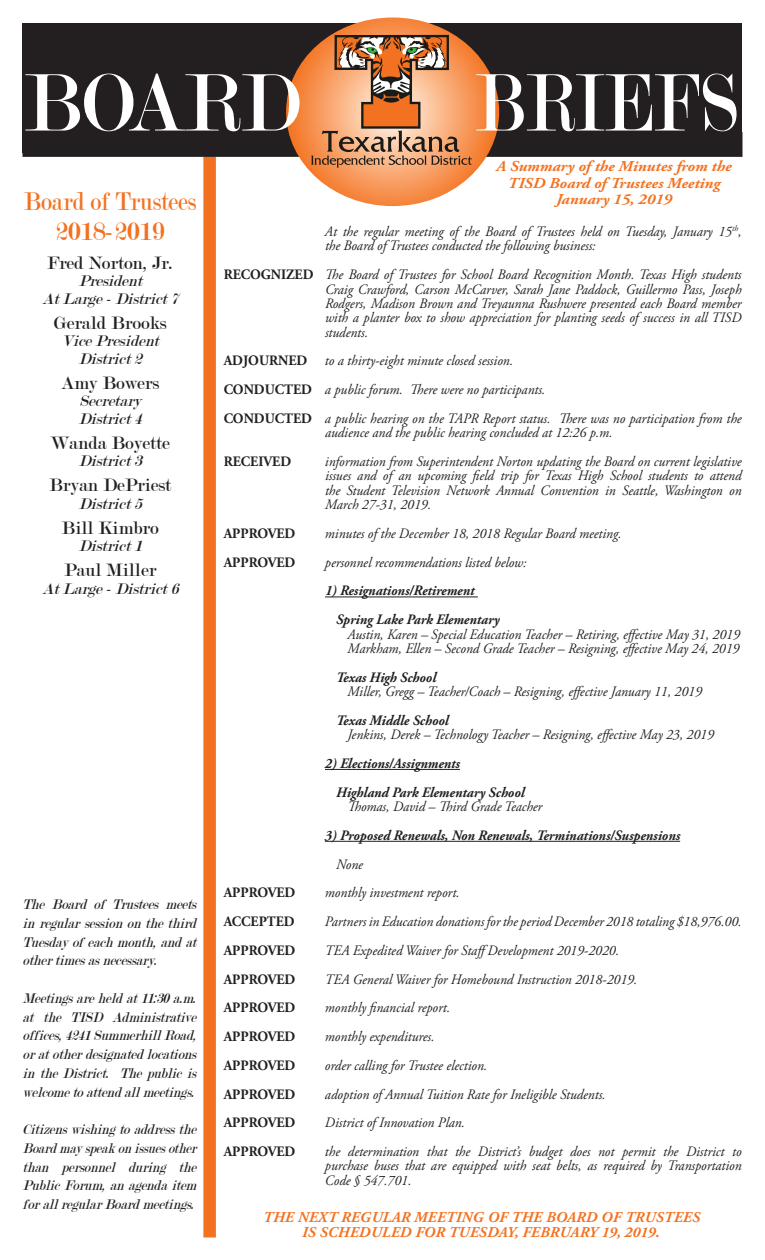
<style>
.page{position:relative;width:765px;height:1260px;background:#fff}
.page>*{position:absolute;margin:0;border:0;box-sizing:border-box;transform-origin:0 0}
.t1{font:87.25px "Modern";color:#fff;scale:.82 1}
.t2{font:87.25px "Modern";color:#fff;scale:.94 1}
.t3{font:27.5px "Modern";color:#f37221;scale:.88 1}
.t4{font:27.5px "Modern";color:#f37221}
.t5{font:19.25px "Modern";color:#231f20}
.t6{font:italic 16.5px "Modern";color:#231f20}
.t7{font:italic 700 15.12px/16.2px "Adobe Garamond Pro";color:#f37221;text-align:center;scale:1.07 1}
.t8{font:italic 15px/18.8px "Modern";color:#231f20;text-align:justify;scale:.92 1}
.t9{font:italic 700 15px/15px "Adobe Garamond Pro";letter-spacing:.015em;color:#f37221;text-align:center}
.t10{font:italic 14.38px/14.4px "Adobe Garamond Pro";color:#231f20;text-align:justify;scale:.95 1}
.t11{font:italic 700 14.38px "Adobe Garamond Pro";color:#231f20;scale:.95 1}
.t12{font:700 14.38px "Adobe Garamond Pro";color:#231f20;scale:.95 1}
.s1{font-weight:700;font-style:normal}
</style>
<div class="page">
<div style="left:22px;top:23px;width:720px;height:129px;background:#231f20"></div>
<div style="left:203px;top:156px;width:13px;height:1082px;background:#f37221"></div>
<div style="left:22px;top:132px;width:720px;height:25px;background:#231f20"></div>
<svg style="left:286px;top:18px;width:213px;height:188px"></svg>
<svg style="left:311px;top:34px;width:161px;height:134px;background:#cc8c60"></svg>
<hr style="left:325px;top:597px;width:153px;height:1px;background:#231f20">
<hr style="left:325px;top:769px;width:135px;height:1px;background:#231f20">
<hr style="left:325px;top:841px;width:355px;height:1px;background:#231f20">
<p class="t2" style="left:24px;top:59px;width:295px">BOARD</p>
<p class="t1" style="left:475px;top:59px;width:324px">BRIEFS</p>
<p class="t7" style="left:496px;top:159px;width:221px">A Summary of the Minutes from the<br>TISD Board of Trustees Meeting</p>
<p class="t7" style="left:556px;top:191px;width:110px">January 15, 2019</p>
<p class="t10" style="left:325px;top:225px;width:440px">At the regular meeting of the Board of Trustees held on Tuesday, January 15<sup>th</sup>, the Board of Trustees conducted the following business:</p>
<p class="t10" style="left:325px;top:268px;width:440px;text-indent:-101px"><span class="s1">RECOGNIZED</span> The Board of Trustees for School Board Recognition Month. Texas High students Craig Crawford, Carson McCarver, Sarah Jane Paddock, Guillermo Pass, Joseph Rodgers, Madison Brown and Treyaunna Rushwere presented each Board member with a planter box to show appreciation for planting seeds of success in all TISD students.</p>
<p class="t10" style="left:224px;top:354px;width:306px"><span class="s1">ADJOURNED</span> to a thirty-eight minute closed session.</p>
<p class="t10" style="left:224px;top:383px;width:340px"><span class="s1">CONDUCTED</span> a public forum. There were no participants.</p>
<p class="t10" style="left:325px;top:412px;width:440px;text-indent:-101px"><span class="s1">CONDUCTED</span> a public hearing on the TAPR Report status. There was no participation from the audience and the public hearing concluded at 12:26 p.m.</p>
<p class="t12" style="left:224px;top:453px;width:72px">RECEIVED</p>
<p class="t10" style="left:325px;top:455px;width:440px">information from Superintendent Norton updating the Board on current legislative issues and of an upcoming field trip for Texas High School students to attend the Student Television Network Annual Convention in Seattle, Washington on March 27-31, 2019.</p>
<p class="t12" style="left:224px;top:525px;width:77px">APPROVED</p>
<p class="t10" style="left:325px;top:527px;width:314px">minutes of the December 18, 2018 Regular Board meeting.</p>
<p class="t12" style="left:224px;top:554px;width:77px">APPROVED</p>
<p class="t10" style="left:325px;top:555px;width:214px">personnel recommendations listed below:</p>
<p class="t11" style="left:325px;top:583px;width:159px">1) Resignations/Retirement</p>
<p class="t11" style="left:336px;top:611px;width:174px">Spring Lake Park Elementary</p>
<p class="t10" style="left:348px;top:627px;width:415px">Austin, Karen – Special Education Teacher – Retiring, effective May 31, 2019</p>
<p class="t10" style="left:348px;top:642px;width:414px">Markham, Ellen – Second Grade Teacher – Resigning, effective May 24, 2019</p>
<p class="t11" style="left:336px;top:669px;width:107px">Texas High School</p>
<p class="t10" style="left:348px;top:685px;width:374px">Miller, Gregg – Teacher/Coach – Resigning, effective January 11, 2019</p>
<p class="t11" style="left:336px;top:712px;width:120px">Texas Middle School</p>
<p class="t10" style="left:348px;top:728px;width:387px">Jenkins, Derek – Technology Teacher – Resigning, effective May 23, 2019</p>
<p class="t11" style="left:325px;top:755px;width:144px">2) Elections/Assignments</p>
<p class="t11" style="left:336px;top:784px;width:200px">Highland Park Elementary School</p>
<p class="t10" style="left:348px;top:800px;width:207px">Thomas, David – Third Grade Teacher</p>
<p class="t11" style="left:325px;top:827px;width:375px">3) Proposed Renewals, Non Renewals, Terminations/Suspensions</p>
<p class="t10" style="left:336px;top:857px;width:30px">None</p>
<p class="t12" style="left:224px;top:884px;width:77px">APPROVED</p>
<p class="t10" style="left:325px;top:886px;width:143px">monthly investment report.</p>
<p class="t12" style="left:224px;top:913px;width:76px">ACCEPTED</p>
<p class="t10" style="left:325px;top:915px;width:440px">Partners in Education donations for the period December 2018 totaling $18,976.00.</p>
<p class="t12" style="left:224px;top:942px;width:77px">APPROVED</p>
<p class="t10" style="left:325px;top:944px;width:311px">TEA Expedited Waiver for StaffDevelopment 2019-2020.</p>
<p class="t12" style="left:224px;top:971px;width:77px">APPROVED</p>
<p class="t10" style="left:325px;top:972px;width:330px">TEA General Waiver for Homebound Instruction 2018-2019.</p>
<p class="t12" style="left:224px;top:999px;width:77px">APPROVED</p>
<p class="t10" style="left:325px;top:1001px;width:133px">monthly financial report.</p>
<p class="t12" style="left:224px;top:1028px;width:77px">APPROVED</p>
<p class="t10" style="left:325px;top:1030px;width:117px">monthly expenditures.</p>
<p class="t12" style="left:224px;top:1057px;width:77px">APPROVED</p>
<p class="t10" style="left:325px;top:1059px;width:172px">order calling for Trustee election.</p>
<p class="t12" style="left:224px;top:1086px;width:77px">APPROVED</p>
<p class="t10" style="left:325px;top:1087px;width:297px">adoption of Annual Tuition Rate for Ineligible Students.</p>
<p class="t12" style="left:224px;top:1114px;width:77px">APPROVED</p>
<p class="t10" style="left:325px;top:1116px;width:149px">District of Innovation Plan.</p>
<p class="t12" style="left:224px;top:1143px;width:77px">APPROVED</p>
<p class="t10" style="left:325px;top:1145px;width:440px">the determination that the District’s budget does not permit the District to purchase buses that are equipped with seat belts, as required by Transportation Code § 547.701.</p>
<p class="t9" style="left:263px;top:1210px;width:438px">THE NEXT REGULAR MEETING OF THE BOARD OF TRUSTEES<br>IS SCHEDULED FOR TUESDAY, FEBRUARY 19, 2019.</p>
<p class="t3" style="left:24px;top:187px;width:198px">Board of Trustees</p>
<p class="t4" style="left:56px;top:218px;width:110px">2018-2019</p>
<p class="t5" style="left:47px;top:253px;width:128px">Fred Norton, Jr.</p>
<p class="t6" style="left:78px;top:273px;width:69px">President</p>
<p class="t6" style="left:42px;top:290px;width:142px">AtLarge-District7</p>
<p class="t5" style="left:54px;top:313px;width:114px">Gerald Brooks</p>
<p class="t6" style="left:62px;top:333px;width:103px">VicePresident</p>
<p class="t6" style="left:79px;top:350px;width:69px">District2</p>
<p class="t5" style="left:61px;top:373px;width:100px">Amy Bowers</p>
<p class="t6" style="left:79px;top:393px;width:68px">Secretary</p>
<p class="t6" style="left:79px;top:410px;width:69px">District4</p>
<p class="t5" style="left:51px;top:433px;width:121px">Wanda Boyette</p>
<p class="t6" style="left:79px;top:453px;width:69px">District3</p>
<p class="t5" style="left:49px;top:476px;width:124px">Bryan DePriest</p>
<p class="t6" style="left:79px;top:495px;width:69px">District5</p>
<p class="t5" style="left:62px;top:518px;width:99px">Bill Kimbro</p>
<p class="t6" style="left:79px;top:538px;width:69px">District1</p>
<p class="t5" style="left:64px;top:561px;width:94px">Paul Miller</p>
<p class="t6" style="left:42px;top:580px;width:142px">AtLarge-District6</p>
<p class="t8" style="left:22px;top:895px;width:195px">The Board of Trustees meets inregularsessiononthethird Tuesdayofeach month,andat othertimesasnecessary.</p>
<p class="t8" style="left:22px;top:989px;width:195px">Meetingsareheldat11:30a.m. at the TISD Administrative offices,4241SummerhillRoad, oratotherdesignatedlocations in the District. The p ublic is welcometoattendallmeetings.</p>
<p class="t8" style="left:22px;top:1120px;width:195px">Citizenswishing toaddressthe Boardmayspeakonissuesother than personnel during the PublicForum,anag endaitem forallregularBoardmeetings.</p>
</div>
